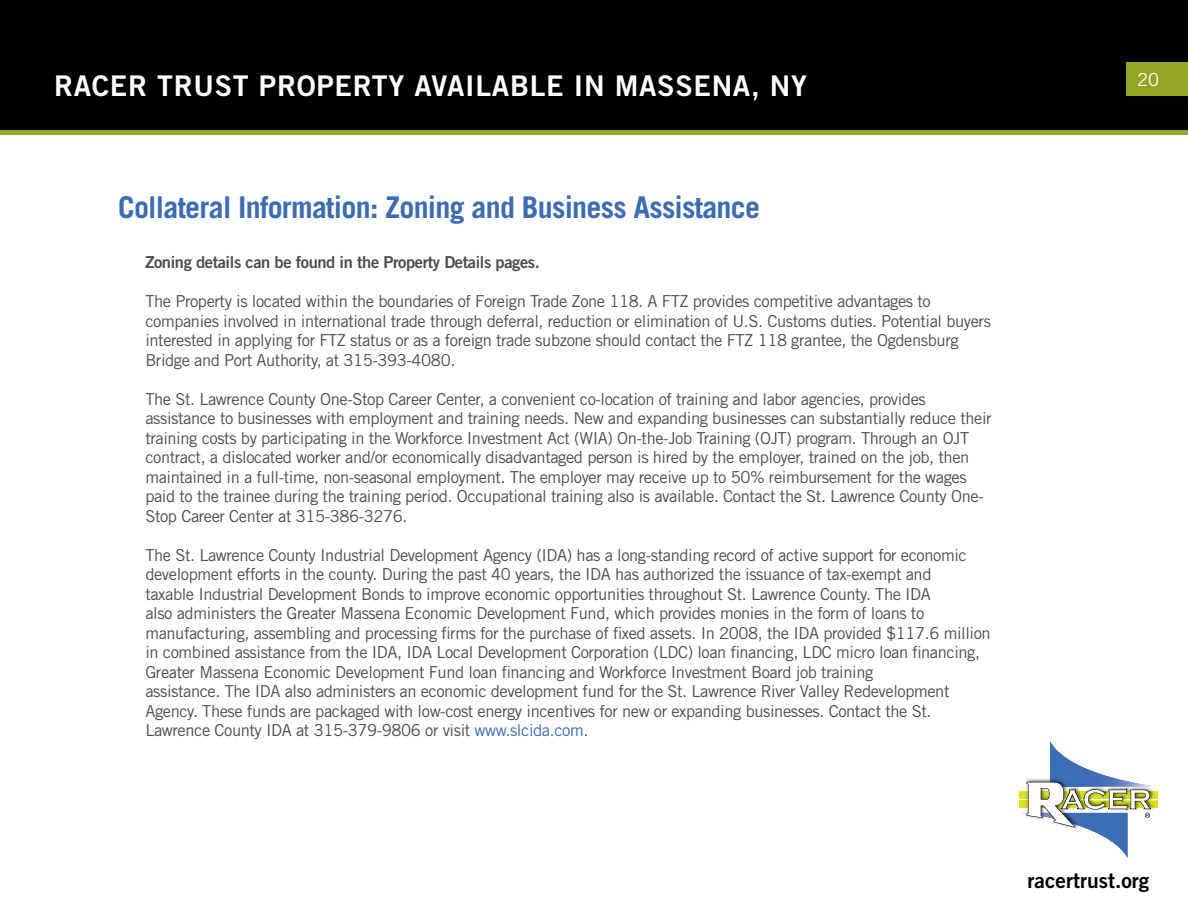
<style>
.page{position:relative;width:1188px;height:918px;background:#fff}
.page>*{position:absolute;margin:0;border:0;box-sizing:border-box;transform-origin:0 0}
.t1{font:700 30px "Trade Gothic LT Std";letter-spacing:-.025em;color:#3b6db1}
.t2{font:28.5px "Trade Gothic LT Std Bd 2";letter-spacing:.025em;color:#fff}
.t3{font:21px "Trade Gothic LT Std Bd 2";color:#000}
.t4{font:18px "Trade Gothic LT Std";color:#fff}
.t5{font:16.5px/19.5px "Trade Gothic LT Std";letter-spacing:-.025em;color:#4d4d4f}
.t6{font:16.5px "Trade Gothic LT Std Bd 2";letter-spacing:-.025em;color:#4d4d4f}
.s1{color:#3b6db1}
</style>
<div class="page">
<div style="left:1px;top:1px;width:1186px;height:131px;background:#000"></div>
<div style="left:0;top:0;width:1188px;height:133px;border:2px solid #000"></div>
<div style="left:1126px;top:62px;width:62px;height:34px;background:#96a424"></div>
<div style="left:0;top:130px;width:1188px;height:5px;background:#96a424"></div>
<div style="left:1019px;top:791px;width:139px;height:7px;background:#dbe120"></div>
<div style="left:1019px;top:801px;width:139px;height:7px;background:#dbe120"></div>
<svg style="left:1021px;top:741px;width:137px;height:117px"></svg>
<h2 class="t2" style="left:54px;top:68px;width:755px">RACER TRUST PROPERTY AVAILABLE IN MASSENA, NY</h2>
<h1 class="t1" style="left:118px;top:189px;width:643px">Collateral Information: Zoning and Business Assistance</h1>
<p class="t6" style="left:145px;top:252px;width:396px">Zoning details can be found in the Property Details pages.</p>
<p class="t5" style="left:145px;top:292px;width:847px">The Property is located within the boundaries of Foreign Trade Zone 118. A FTZ provides competitive advantages to companies involved in international trade through deferral, reduction or elimination of U.S. Customs duties. Potential buyers interested in applying for FTZ status or as a foreign trade subzone should contact the FTZ 118 grantee, the Ogdensburg Bridge and Port Authority, at 315-393-4080.</p>
<p class="t5" style="left:145px;top:389px;width:848px">The St. Lawrence County One-Stop Career Center, a convenient co-location of training and labor agencies, provides assistance to businesses with employment and training needs. New and expanding businesses can substantially reduce their training costs by participating in the Workforce Investment Act (WIA) On-the-Job Training (OJT) program. Through an OJT contract, a dislocated worker and/or economically disadvantaged person is hired by the employer, trained on the job, then maintained in a full-time, non-seasonal employment. The employer may receive up to 50% reimbursement for the wages paid to the trainee during the training period. Occupational training also is available. Contact the St. Lawrence County One-Stop Career Center at 315-386-3276.</p>
<p class="t5" style="left:145px;top:545px;width:847px">The St. Lawrence County Industrial Development Agency (IDA) has a long-standing record of active support for economic development efforts in the county. During the past 40 years, the IDA has authorized the issuance of tax-exempt and<br>taxable Industrial Development Bonds to improve economic opportunities throughout St. Lawrence County. The IDA<br>also administers the Greater Massena Economic Development Fund, which provides monies in the form of loans to manufacturing, assembling and processing firms for the purchase of fixed assets. In 2008, the IDA provided $117.6 million in combined assistance from the IDA, IDA Local Development Corporation (LDC) loan financing, LDC micro loan financing, Greater Massena Economic Development Fund loan financing and Workforce Investment Board job training<br>assistance. The IDA also administers an economic development fund for the St. Lawrence River Valley Redevelopment Agency. These funds are packaged with low-cost energy incentives for new or expanding businesses. Contact the St.<br>Lawrence County IDA at 315-379-9806 or visit <span class="s1">www.slcida.com</span>.</p>
<p class="t4" style="left:1137px;top:68px;width:23px">20</p>
<p class="t3" style="left:1028px;top:867px;width:123px">racertrust.org</p>
</div>
